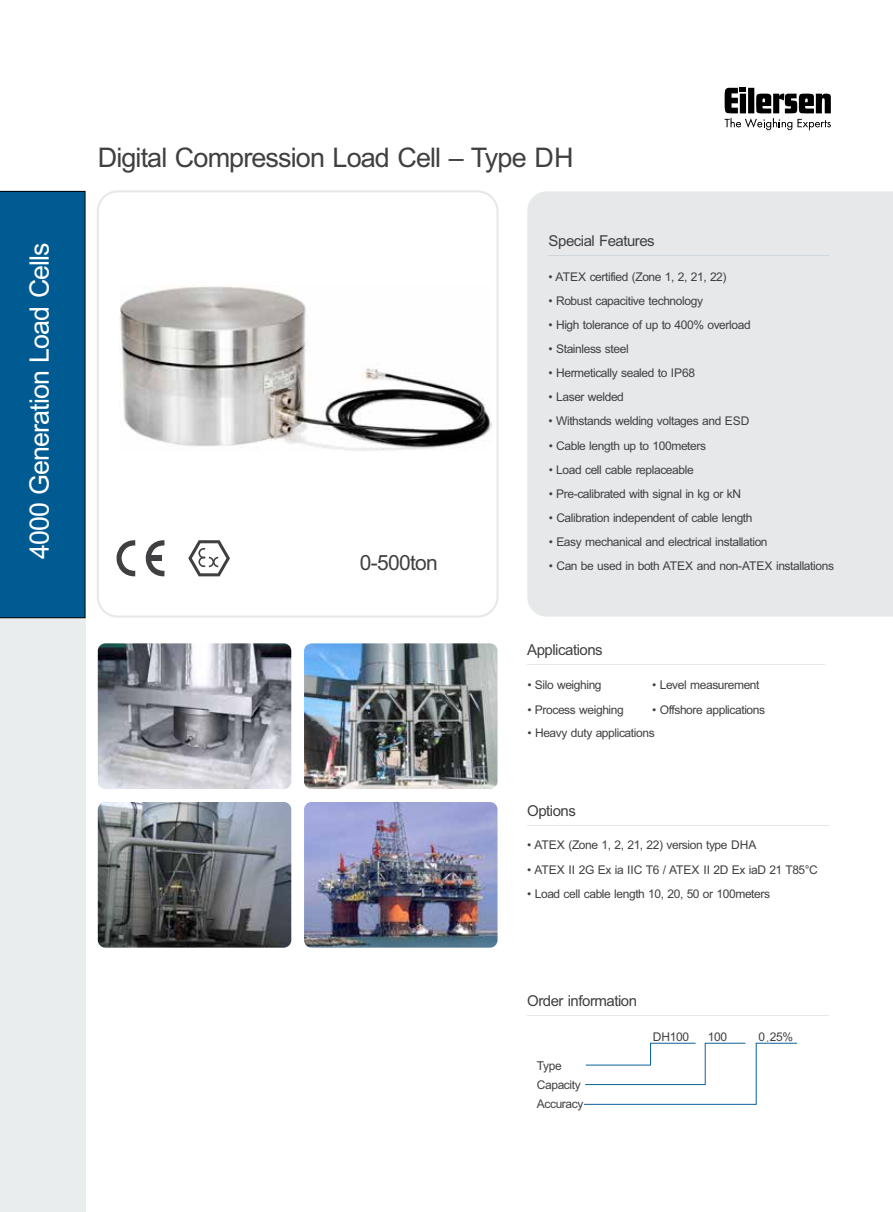
<style>
.page{position:relative;width:893px;height:1212px;background:#fff}
.page>*{position:absolute;margin:0;border:0;box-sizing:border-box;transform-origin:0 0}
.t1{font:27px "Arial";letter-spacing:-.035em;color:#404042}
.t2{font:26.85px "Arial";letter-spacing:-.035em;color:#fff}
.t3{font:21px "Arial";letter-spacing:-.035em;color:#404042}
.t4{font:15px "Arial";letter-spacing:-.035em;color:#404042}
.t5{font:12.15px "Arial";color:#404042}
.t6{font:12px "Arial";letter-spacing:-.035em;color:#404042}
.s1{font-family:"Ming Li U Ext B"}
</style>
<div class="page">
<div style="left:0;top:609px;width:85px;height:603px;background:#eaeded"></div>
<div style="left:527px;top:191px;width:366px;height:426px;background:#e7e8e9"></div>
<hr style="left:549px;top:255px;width:280px;height:1px;background:#ced7dd">
<svg style="left:97px;top:190px;width:402px;height:428px"></svg>
<hr style="left:527px;top:664px;width:298px;height:1px;background:#e7e8e9">
<hr style="left:527px;top:825px;width:302px;height:1px;background:#e7e8e9">
<hr style="left:527px;top:1015px;width:302px;height:1px;background:#e7e8e9">
<svg style="left:583px;top:1043px;width:214px;height:62px"></svg>
<div style="left:0;top:191px;width:85px;height:427px;background:#005b92"></div>
<svg style="left:724px;top:88px;width:107px;height:43px"></svg>
<img style="left:304px;top:643px;width:193px;height:146px">
<img style="left:98px;top:643px;width:193px;height:146px">
<img style="left:304px;top:802px;width:193px;height:146px">
<img style="left:98px;top:802px;width:193px;height:146px">
<h2 class="t2" style="left:21px;top:559px;width:319px;rotate:-90deg">4000 Generation Load Cells</h2>
<h2 class="t2" style="left:21px;top:559px;width:16px;rotate:-90deg">2</h2>
<h1 class="t1" style="left:98px;top:139px;width:477px">Digital Compression Load Cell – Type DH</h1>
<h3 class="t3" style="left:360px;top:548px;width:80px">0-500ton</h3>
<p class="t4" style="left:549px;top:230px;width:108px">Special Features</p>
<p class="t6" style="left:549px;top:268px;width:180px">• ATEX certified (Zone 1, 2, 21, 22)</p>
<p class="t6" style="left:548px;top:292px;width:156px">• Robust capacitive technology</p>
<p class="t6" style="left:549px;top:316px;width:204px">• High tolerance of up to 400% overload</p>
<p class="t6" style="left:549px;top:341px;width:82px">• Stainless steel</p>
<p class="t6" style="left:549px;top:365px;width:148px">• Hermetically sealed to IP68</p>
<p class="t6" style="left:549px;top:389px;width:77px">• Laser welded</p>
<p class="t6" style="left:549px;top:413px;width:202px">• Withstands welding voltages and ESD</p>
<p class="t6" style="left:549px;top:437px;width:159px">• Cable length up to 100meters</p>
<p class="t6" style="left:549px;top:461px;width:147px">• Load cell cable replaceable</p>
<p class="t6" style="left:549px;top:485px;width:194px">• Pre-calibrated with signal in kg or kN</p>
<p class="t6" style="left:549px;top:509px;width:205px">• Calibration independent of cable length</p>
<p class="t6" style="left:549px;top:534px;width:220px">• Easy mechanical and electrical installation</p>
<p class="t6" style="left:549px;top:558px;width:287px">• Can be used in both ATEX and non-ATEX installations</p>
<p class="t4" style="left:527px;top:639px;width:77px">Applications</p>
<p class="t6" style="left:527px;top:677px;width:76px">• Silo weighing</p>
<p class="t6" style="left:527px;top:702px;width:98px">• Process weighing</p>
<p class="t6" style="left:652px;top:677px;width:109px">• Level measurement</p>
<p class="t6" style="left:528px;top:724px;width:129px">• Heavy duty applications</p>
<p class="t6" style="left:652px;top:702px;width:114px">• Offshore applications</p>
<p class="t4" style="left:527px;top:800px;width:50px">Options</p>
<p class="t6" style="left:527px;top:837px;width:231px">• ATEX (Zone 1, 2, 21, 22) version type DHA</p>
<p class="t6" style="left:527px;top:861px;width:292px">• ATEX II 2G Ex ia IIC T6 / ATEX II 2D Ex iaD 21 T85°C</p>
<p class="t6" style="left:527px;top:885px;width:244px">• Load cell cable length 10, 20, 50 or 100meters</p>
<p class="t4" style="left:527px;top:990px;width:111px">Order information</p>
<p class="t5" style="left:537px;top:1057px;width:26px">Type</p>
<p class="t6" style="left:537px;top:1096px;width:48px">Accuracy</p>
<p class="t6" style="left:537px;top:1076px;width:45px">Capacity</p>
<p class="t6" style="left:653px;top:1028px;width:38px">DH100</p>
<p class="t6" style="left:708px;top:1028px;width:21px">100</p>
<p class="t6" style="left:758px;top:1028px;width:36px">0<span class="s1">.</span>25%</p>
</div>
